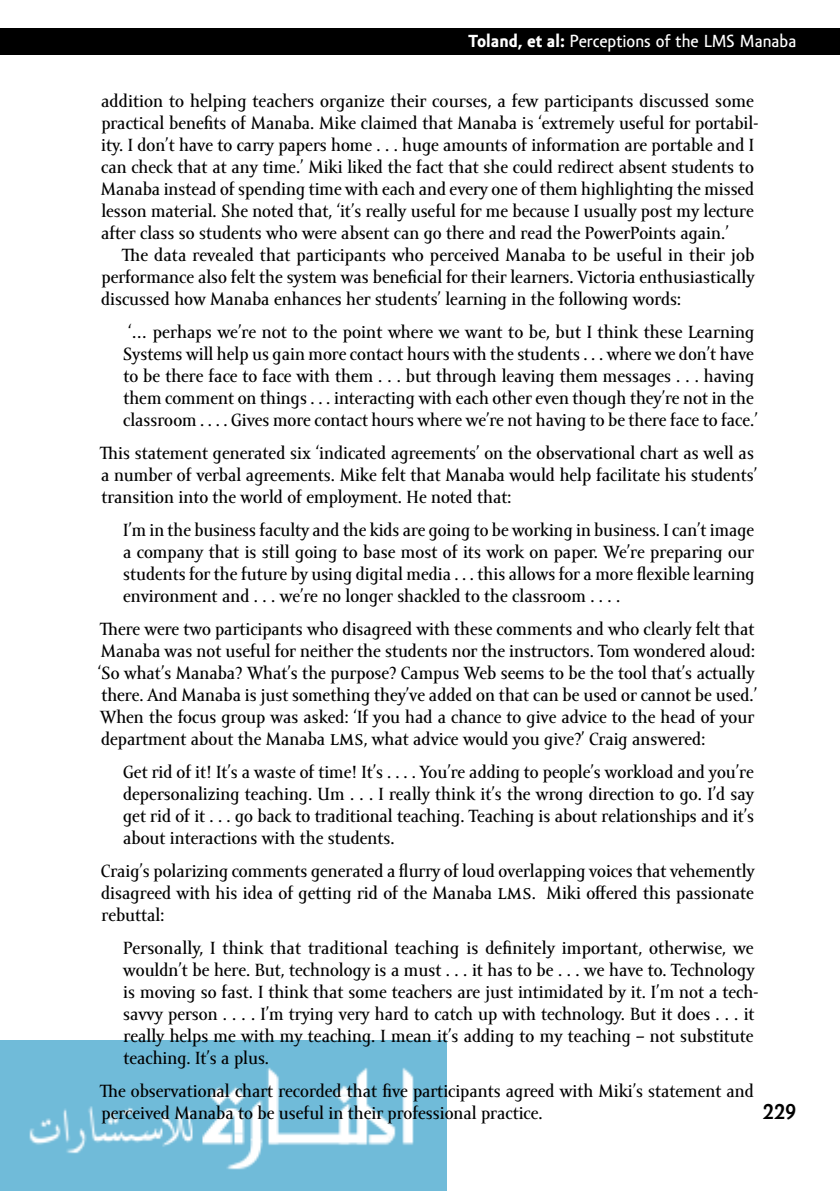
<style>
.page{position:relative;width:840px;height:1191px;background:#fff}
.page>*{position:absolute;margin:0;border:0;box-sizing:border-box;transform-origin:0 0}
.t1{font:700 22px "Amor Sans Pro";color:#000}
.t2{font:18px/22px "Amor Serif Text Pro";color:#000}
.t3{font:18px "Amor Sans Text Pro";color:#fff}
.s1{font-weight:700}
.s2{font-family:"Amor Serif Pro";font-size:23px}
</style>
<div class="page">
<img style="left:0;top:1041px;width:446px;height:150px">
<div style="left:0;top:28px;width:839px;height:27px;background:#000"></div>
<p class="t3" style="left:468px;top:31px;width:329px"><span class="s1">Toland, et al:</span> Perceptions of the LMS Manaba</p>
<p class="t2" style="left:101px;top:91px;width:658px">addition to helping teachers organize their courses, a few participants discussed some practical benefits of Manaba. Mike claimed that Manaba is ‘extremely useful for portabil&shy;ity. I don’t have to carry papers home . . . huge amounts of information are portable and I can check that at any time.’ Miki liked the fact that she could redirect absent students to Manaba instead of spending time with each and every one of them highlighting the missed lesson material. She noted that, ‘it’s really useful for me because I usually post my lecture after class so students who were absent can go there and read the PowerPoints again.’</p>
<p class="t2" style="left:101px;top:245px;width:654px;text-align:justify;text-indent:21px">The data revealed that participants who perceived Manaba to be useful in their job performance also felt the system was beneficial for their learners. Victoria enthusiastically discussed how Manaba enhances her students’ learning in the following words:</p>
<p class="t2" style="left:123px;top:322px;width:636px">‘… perhaps we’re not to the point where we want to be, but I think these Learning Systems will help us gain more contact hours with the students . . . where we don’t have to be there face to face with them . . . but through leaving them messages . . . having them comment on things . . . interacting with each other even though they’re not in the classroom . . . . Gives more contact hours where we’re not having to be there face to face.’</p>
<p class="t2" style="left:100px;top:443px;width:658px">This statement generated six ‘indicated agreements’ on the observational chart as well as a number of verbal agreements. Mike felt that Manaba would help facilitate his students’ transition into the world of employment. He noted that:</p>
<p class="t2" style="left:123px;top:520px;width:633px;text-align:justify">I’m in the business faculty and the kids are going to be working in business. I can’t image a company that is still going to base most of its work on paper. We’re preparing our students for the future by using digital media . . . this allows for a more flexible learning environment and . . . we’re no longer shackled to the classroom . . . .</p>
<p class="t2" style="left:98px;top:619px;width:660px">There were two participants who disagreed with these comments and who clearly felt that Manaba was not useful for neither the students nor the instructors. Tom wondered aloud: ‘So what’s Manaba? What’s the purpose? Campus Web seems to be the tool that’s actually there. And Manaba is just something they’ve added on that can be used or cannot be used.’ When the focus group was asked: ‘If you had a chance to give advice to the head of your department about the Manaba <span class="s2">lms</span>, what advice would you give?’ Craig answered:</p>
<p class="t2" style="left:123px;top:762px;width:632px;text-align:justify">Get rid of it! It’s a waste of time! It’s . . . . You’re adding to people’s workload and you’re depersonalizing teaching. Um . . . I really think it’s the wrong direction to go. I’d say get rid of it . . . go back to traditional teaching. Teaching is about relationships and it’s about interactions with the students.</p>
<p class="t2" style="left:101px;top:861px;width:655px;text-align:justify">Craig’s polarizing comments generated a flurry of loud overlapping voices that vehemently disagreed with his idea of getting rid of the Manaba <span class="s2">lms</span>. Miki offered this passionate rebuttal:</p>
<p class="t2" style="left:123px;top:938px;width:636px">Personally, I think that traditional teaching is definitely important, otherwise, we wouldn’t be here. But, technology is a must . . . it has to be . . . we have to. Technology is moving so fast. I think that some teachers are just intimidated by it. I’m not a tech&shy;savvy person . . . . I’m trying very hard to catch up with technology. But it does . . . it really helps me with my teaching. I mean it’s adding to my teaching – not substitute teaching. It’s a plus.</p>
<p class="t2" style="left:100px;top:1081px;width:655px">The observational chart recorded that five participants agreed with Miki’s statement and perceived Manaba to be useful in their professional practice.</p>
<p class="t1" style="left:762px;top:1099px;width:35px">229</p>
</div>
